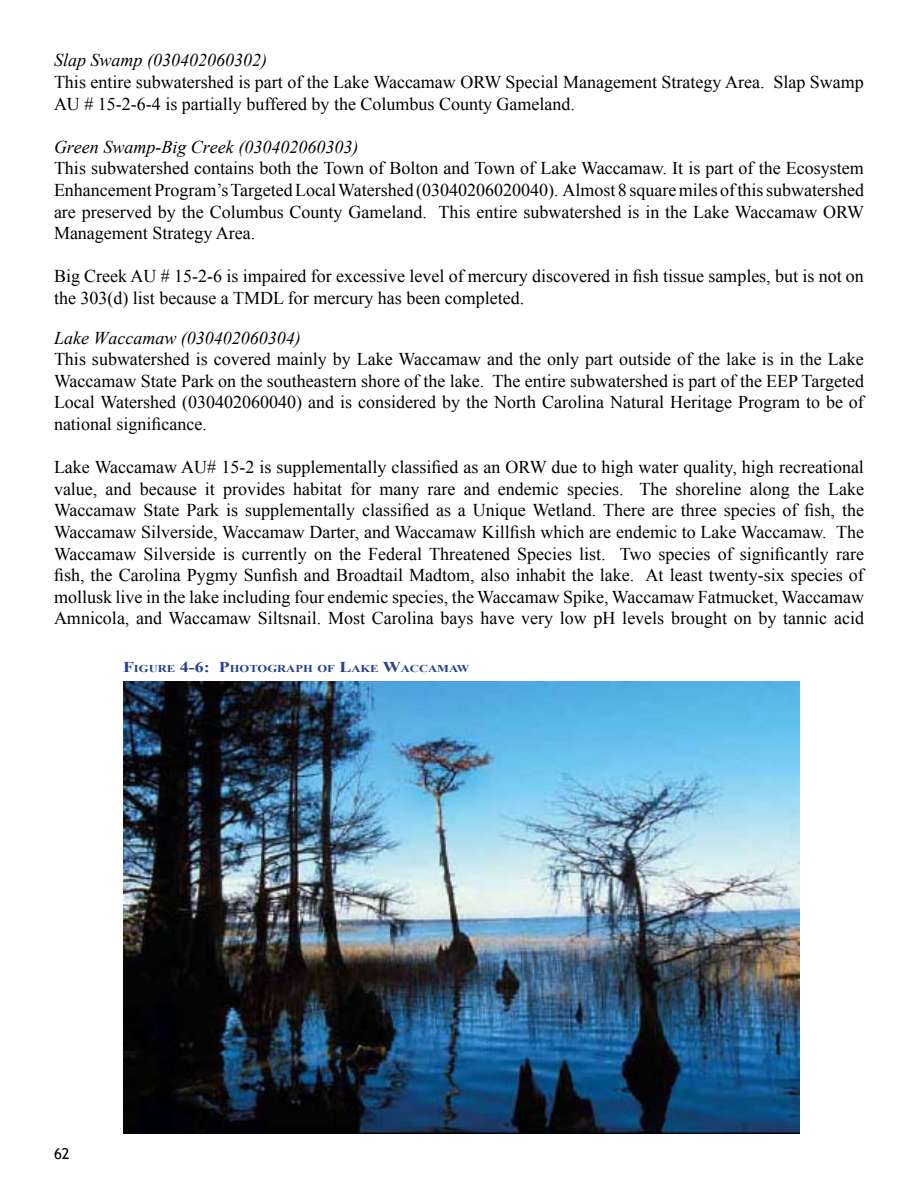
<style>
.page{position:relative;width:918px;height:1188px;background:#fff}
.page>*{position:absolute;margin:0;border:0;box-sizing:border-box;transform-origin:0 0}
.t1{font:18px/21.6px "Times New Roman";color:#000;text-align:justify}
.t2{font:italic 18px "Times New Roman";color:#000}
.t3{font:15px "Trebuchet MS";color:#000}
.t4{font:700 10.5px "Times New Roman";color:#25408f;scale:1.2 1}
.s1{font-size:15px}
</style>
<div class="page">
<img style="left:123px;top:682px;width:676px;height:452px">
<p class="t2" style="left:54px;top:48px;width:214px">Slap Swamp (030402060302)</p>
<p class="t1" style="left:54px;top:71px;width:811px">This entire subwatershed is part of the Lake Waccamaw ORW Special Management Strategy Area. Slap Swamp<br>AU # 15-2-6-4 is partially buffered by the Columbus County Gameland.</p>
<p class="t2" style="left:54px;top:134px;width:306px">Green Swamp-Big Creek (030402060303)</p>
<p class="t1" style="left:54px;top:157px;width:812px">This subwatershed contains both the Town of Bolton and Town of Lake Waccamaw. It is part of the Ecosystem Enhancement Program’s Targeted Local Watershed (03040206020040). Almost 8 square miles of this subwatershed are preserved by the Columbus County Gameland. This entire subwatershed is in the Lake Waccamaw ORW Management Strategy Area.</p>
<p class="t1" style="left:54px;top:265px;width:811px">Big Creek AU # 15-2-6 is impaired for excessive level of mercury discovered in fish tissue samples, but is not on the 303(d) list because a TMDL for mercury has been completed.</p>
<p class="t2" style="left:54px;top:325px;width:248px">Lake Waccamaw (030402060304)</p>
<p class="t1" style="left:54px;top:348px;width:811px">This subwatershed is covered mainly by Lake Waccamaw and the only part outside of the lake is in the Lake Waccamaw State Park on the southeastern shore of the lake. The entire subwatershed is part of the EEP Targeted Local Watershed (030402060040) and is considered by the North Carolina Natural Heritage Program to be of national significance.</p>
<p class="t1" style="left:54px;top:456px;width:812px">Lake Waccamaw AU# 15-2 is supplementally classified as an ORW due to high water quality, high recreational value, and because it provides habitat for many rare and endemic species. The shoreline along the Lake Waccamaw State Park is supplementally classified as a Unique Wetland. There are three species of fish, the Waccamaw Silverside, Waccamaw Darter, and Waccamaw Killfish which are endemic to Lake Waccamaw. The Waccamaw Silverside is currently on the Federal Threatened Species list. Two species of significantly rare fish, the Carolina Pygmy Sunfish and Broadtail Madtom, also inhabit the lake. At least twenty-six species of mollusk live in the lake including four endemic species, the Waccamaw Spike, Waccamaw Fatmucket, Waccamaw Amnicola, and Waccamaw Siltsnail. Most Carolina bays have very low pH levels brought on by tannic acid</p>
<p class="t4" style="left:123px;top:661px;width:152px"><span class="s1">F</span>IGURE <span class="s1">4-6: P</span>HOTOGRAPH</p>
<p class="t4" style="left:317px;top:661px;width:128px">OF <span class="s1">L</span>AKE <span class="s1">W</span>ACCAMAW</p>
<p class="t3" style="left:54px;top:1144px;width:17px">62</p>
</div>
